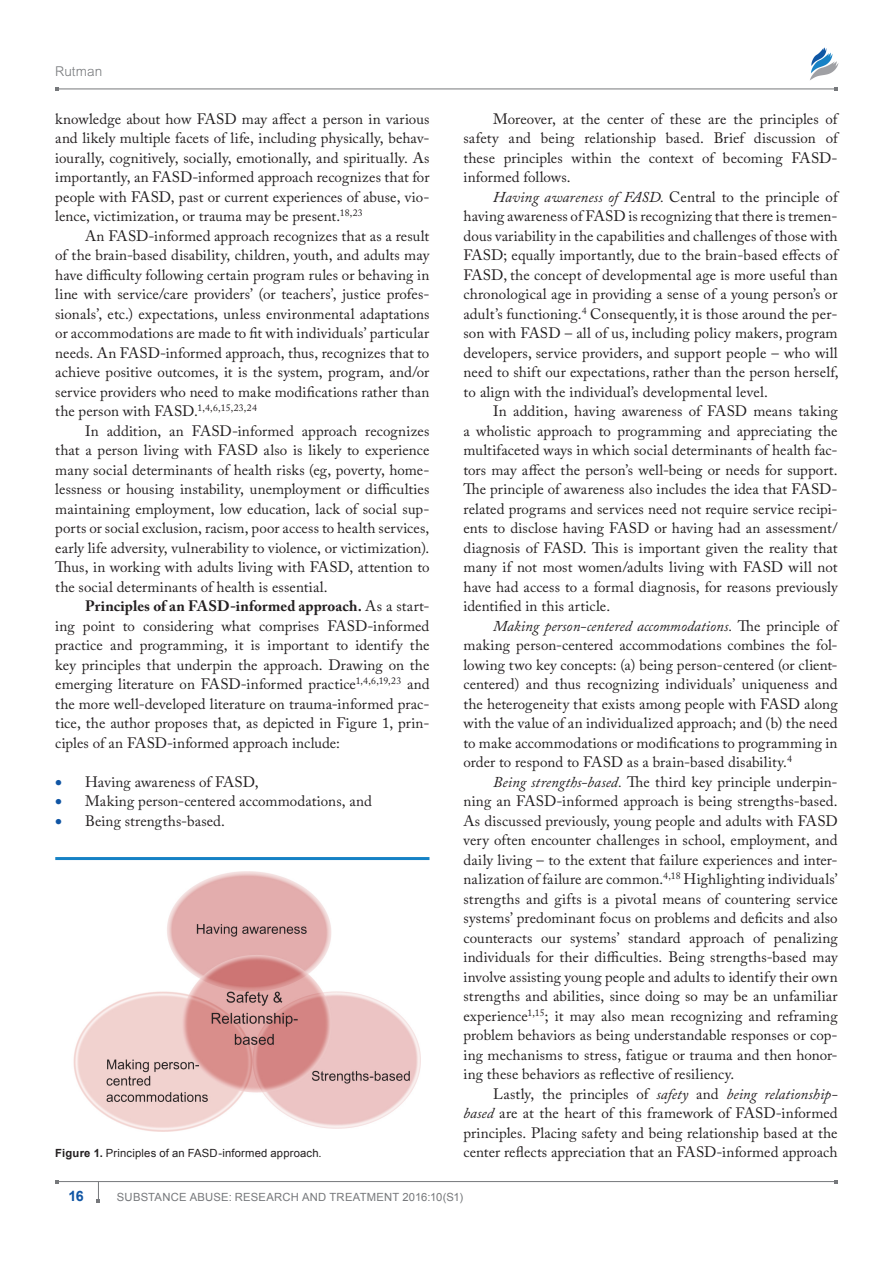
<style>
.page{position:relative;width:893px;height:1263px;background:#fff}
.page>*{position:absolute;margin:0;border:0;box-sizing:border-box;transform-origin:0 0}
.Tx{font:15px/19.5px "Adobe Caslon Pro";letter-spacing:.005em;color:#231f20;text-align:justify}
.TxF{font:15px/19.5px "Adobe Caslon Pro";letter-spacing:.005em;color:#231f20;text-align:justify}
.BL-m{font:15px "Adobe Caslon Pro";letter-spacing:.005em;color:#231f20}
.BL-f{font:15px "Adobe Caslon Pro";letter-spacing:.005em;color:#231f20}
.BL-l{font:15px "Adobe Caslon Pro";letter-spacing:.005em;color:#231f20}
.t1{font:700 14.25px "Arial";color:#1055a4}
.t2{font:300 13.5px "Arial MT Std";letter-spacing:.005em;color:#76787b}
.t3{font:11.25px "Arial";letter-spacing:.02em;color:#76787b}
.FigC{font:11.25px "Arial";letter-spacing:.015em;color:#231f20}
.s1{font-weight:700}
.s2{color:#1055a4}
.s3{font-style:italic}
</style>
<div class="page">
<hr style="left:57px;top:89px;width:779px;height:1px;background:#76787b">
<hr style="left:57px;top:1181px;width:779px;height:1px;background:#76787b">
<img style="left:810px;top:47px;width:29px;height:33px">
<svg style="left:97px;top:1182px;width:3px;height:20px"></svg>
<hr style="left:55px;top:857px;width:374px;height:3px;background:#1582c5">
<img style="left:73px;top:871px;width:347px;height:260px">
<p class="t2" style="left:55px;top:63px;width:48px">Rutman</p>
<p class="TxF" style="left:55px;top:109px;width:376px">knowledge about how FASD may affect a person in various and likely multiple facets of life, including physically, behav&shy;iourally, cognitively, socially, emotionally, and spiritually. As importantly, an FASD-informed approach recognizes that for people with FASD, past or current experiences of abuse, vio&shy;lence, victimization, or trauma may be present.<sup>18,23</sup></p>
<p class="Tx" style="left:55px;top:226px;width:376px;text-indent:30px">An FASD-informed approach recognizes that as a result of the brain-based disability, children, youth, and adults may have difficulty following certain program rules or behaving in line with service/care providers’ (or teachers’, justice profes&shy;sionals’, etc.) expectations, unless environmental adaptations or accommodations are made to fit with individuals’ particular needs. An FASD-informed approach, thus, recognizes that to achieve positive outcomes, it is the system, program, and/or service providers who need to make modifications rather than the person with FASD.<sup>1,4,6,15,23,24</sup></p>
<p class="Tx" style="left:55px;top:421px;width:376px;text-indent:30px">In addition, an FASD-informed approach recognizes that a person living with FASD also is likely to experience many social determinants of health risks (eg, poverty, home&shy;lessness or housing instability, unemployment or difficulties maintaining employment, low education, lack of social sup&shy;ports or social exclusion, racism, poor access to health services, early life adversity, vulnerability to violence, or victimization).<br>Thus, in working with adults living with FASD, attention to the social determinants of health is essential.</p>
<h2 class="Tx" style="left:55px;top:596px;width:376px;text-indent:30px"><span class="s1">Principles of an FASD -informed approach.</span> As a start&shy;ing point to considering what comprises FASD-informed practice and programming, it is important to identify the key principles that underpin the approach. Drawing on the emerging literature on FASD-informed practice<sup>1,4,6,19,23</sup> and the more well-developed literature on trauma-informed prac&shy;tice, the author proposes that, as depicted in Figure 1, prin&shy;ciples of an FASD-informed approach include:</h2>
<p class="BL-f" style="left:55px;top:773px;width:205px"><span class="s2">•</span> Having awareness of FASD,</p>
<p class="BL-m" style="left:55px;top:792px;width:318px"><span class="s2">•</span> Making person-centered accommodations, and</p>
<p class="BL-l" style="left:55px;top:812px;width:171px"><span class="s2">•</span> Being strengths-based.</p>
<p class="Tx" style="left:463px;top:109px;width:376px;text-indent:30px">Moreover, at the center of these are the principles of safety and being relationship based. Brief discussion of these principles within the context of becoming FASD&shy;informed follows.</p>
<h3 class="Tx" style="left:463px;top:187px;width:377px;text-indent:30px"><span class="s3">Having awareness of FASD.</span> Central to the principle of having awareness of FASD is recognizing that there is tremen&shy;dous variability in the capabilities and challenges of those with FASD; equally importantly, due to the brain-based effects of FASD, the concept of developmental age is more useful than chronological age in providing a sense of a young person’s or adult’s functioning.<sup>4</sup> Consequently, it is those around the per&shy;son with FASD – all of us, including policy makers, program developers, service providers, and support people – who will need to shift our expectations, rather than the person herself, to align with the individual’s developmental level.</h3>
<p class="Tx" style="left:463px;top:401px;width:376px;text-indent:30px">In addition, having awareness of FASD means taking a wholistic approach to programming and appreciating the multifaceted ways in which social determinants of health fac&shy;tors may affect the person’s well-being or needs for support.<br>The principle of awareness also includes the idea that FASD&shy;related programs and services need not require service recipi&shy;ents to disclose having FASD or having had an assessment/ diagnosis of FASD. This is important given the reality that many if not most women/adults living with FASD will not have had access to a formal diagnosis, for reasons previously identified in this article.</p>
<h3 class="Tx" style="left:463px;top:616px;width:376px;text-indent:30px"><span class="s3">Making person-centered accommodations.</span> The principle of making person-centered accommodations combines the fol&shy;lowing two key concepts: (a) being person-centered (or client&shy;centered) and thus recognizing individuals’ uniqueness and the heterogeneity that exists among people with FASD along with the value of an individualized approach; and (b) the need to make accommodations or modifications to programming in order to respond to FASD as a brain-based disability.<sup>4</sup></h3>
<h3 class="Tx" style="left:463px;top:772px;width:376px;text-indent:30px"><span class="s3">Being strengths-based.</span> The third key principle underpin&shy;ning an FASD-informed approach is being strengths-based.<br>As discussed previously, young people and adults with FASD very often encounter challenges in school, employment, and daily living – to the extent that failure experiences and inter&shy;nalization of failure are common.<sup>4,18</sup> Highlighting individuals’ strengths and gifts is a pivotal means of countering service systems’ predominant focus on problems and deficits and also counteracts our systems’ standard approach of penalizing individuals for their difficulties. Being strengths-based may involve assisting young people and adults to identify their own strengths and abilities, since doing so may be an unfamiliar experience<sup>1,15</sup>; it may also mean recognizing and reframing problem behaviors as being understandable responses or cop&shy;ing mechanisms to stress, fatigue or trauma and then honor&shy;ing these behaviors as reflective of resiliency.</h3>
<p class="Tx" style="left:463px;top:1084px;width:376px;text-indent:30px">Lastly, the principles of <span class="s3">safety</span> and <span class="s3">being relationship&shy;based</span> are at the heart of this framework of FASD-informed principles. Placing safety and being relationship based at the</p>
<p class="FigC" style="left:55px;top:1146px;width:268px"><span class="s1">Figure 1.</span> PRINCIPLES OF AN FASD-INFORMED APPROACH.</p>
<p class="Tx" style="left:463px;top:1142px;width:376px">center reflects appreciation that an FASD-informed approach</p>
<p class="t1" style="left:68px;top:1186px;width:17px">16</p>
<p class="t3" style="left:117px;top:1189px;width:348px">SUBSTANCE ABUSE: RESEARCH AND TREATMENT 2016:10(S1)</p>
</div>
